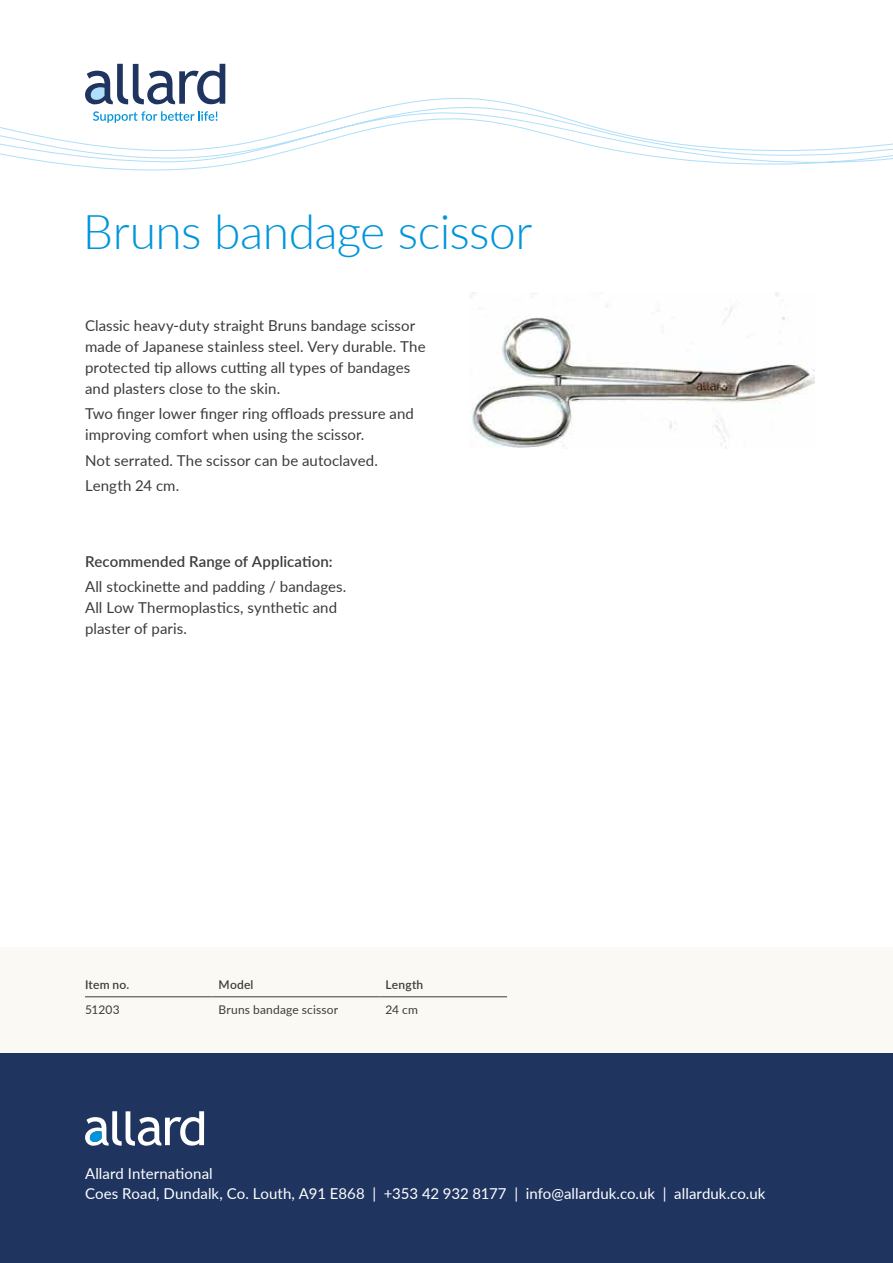
<style>
.page{position:relative;width:893px;height:1263px;background:#fff}
.page>*{position:absolute;margin:0;border:0;box-sizing:border-box;transform-origin:0 0}
.t1{font:300 48px "Lato";letter-spacing:-.015em;color:#0095db}
.t2{font:15px/21px "Lato";letter-spacing:.005em;color:#3c3c3b}
.t3{font:15px/20.1px "Lato";letter-spacing:.005em;color:#fff}
.t4{font:600 15px "Lato";letter-spacing:.01em;color:#3c3c3b}
.t5{font:12px "Lato";letter-spacing:.015em;color:#3c3c3b}
.t6{font:600 12px "Lato";letter-spacing:.015em;color:#3c3c3b}
</style>
<div class="page">
<svg style="left:0;top:74px;width:893px;height:97px"></svg>
<div style="left:0;top:1052px;width:893px;height:211px;background:#1f3560"></div>
<svg style="left:85px;top:1111px;width:119px;height:35px"></svg>
<svg style="left:93px;top:111px;width:124px;height:12px"></svg>
<svg style="left:85px;top:64px;width:140px;height:40px"></svg>
<div style="left:0;top:947px;width:893px;height:105px;background:#fbf9f3"></div>
<hr style="left:85px;top:996px;width:128px;height:1px;background:#3c3c3b">
<hr style="left:213px;top:996px;width:166px;height:1px;background:#3c3c3b">
<hr style="left:379px;top:996px;width:128px;height:1px;background:#3c3c3b">
<img style="left:471px;top:292px;width:343px;height:156px">
<h1 class="t1" style="left:83px;top:198px;width:451px">Bruns bandage scissor</h1>
<p class="t2" style="left:85px;top:314px;width:342px">Classic heavy-duty straight Bruns bandage scissor made of Japanese stainless steel. Very durable. The protected tip allows cutting all types of bandages and plasters close to the skin.</p>
<p class="t2" style="left:85px;top:403px;width:330px">Two finger lower finger ring offloads pressure and improving comfort when using the scissor.</p>
<p class="t2" style="left:85px;top:447px;width:294px;line-height:25.2px">Not serrated. The scissor can be autoclaved.<br>Length 24 cm.</p>
<p class="t4" style="left:85px;top:550px;width:249px">Recommended Range of Application:</p>
<p class="t2" style="left:85px;top:575px;width:263px">All stockinette and padding / bandages.<br>All Low Thermoplastics, synthetic and plaster of paris.</p>
<p class="t6" style="left:85px;top:976px;width:46px">Item no.</p>
<p class="t6" style="left:219px;top:976px;width:36px">Model</p>
<p class="t6" style="left:385px;top:976px;width:39px">Length</p>
<p class="t5" style="left:85px;top:1001px;width:36px">51203</p>
<p class="t5" style="left:219px;top:1001px;width:121px">Bruns bandage scissor</p>
<p class="t5" style="left:385px;top:1001px;width:34px">24 cm</p>
<p class="t3" style="left:85px;top:1162px;width:682px">Allard International<br>Coes Road, Dundalk, Co. Louth, A91 E868 | +353 42 932 8177 | info@allarduk.co.uk | allarduk.co.uk</p>
</div>
